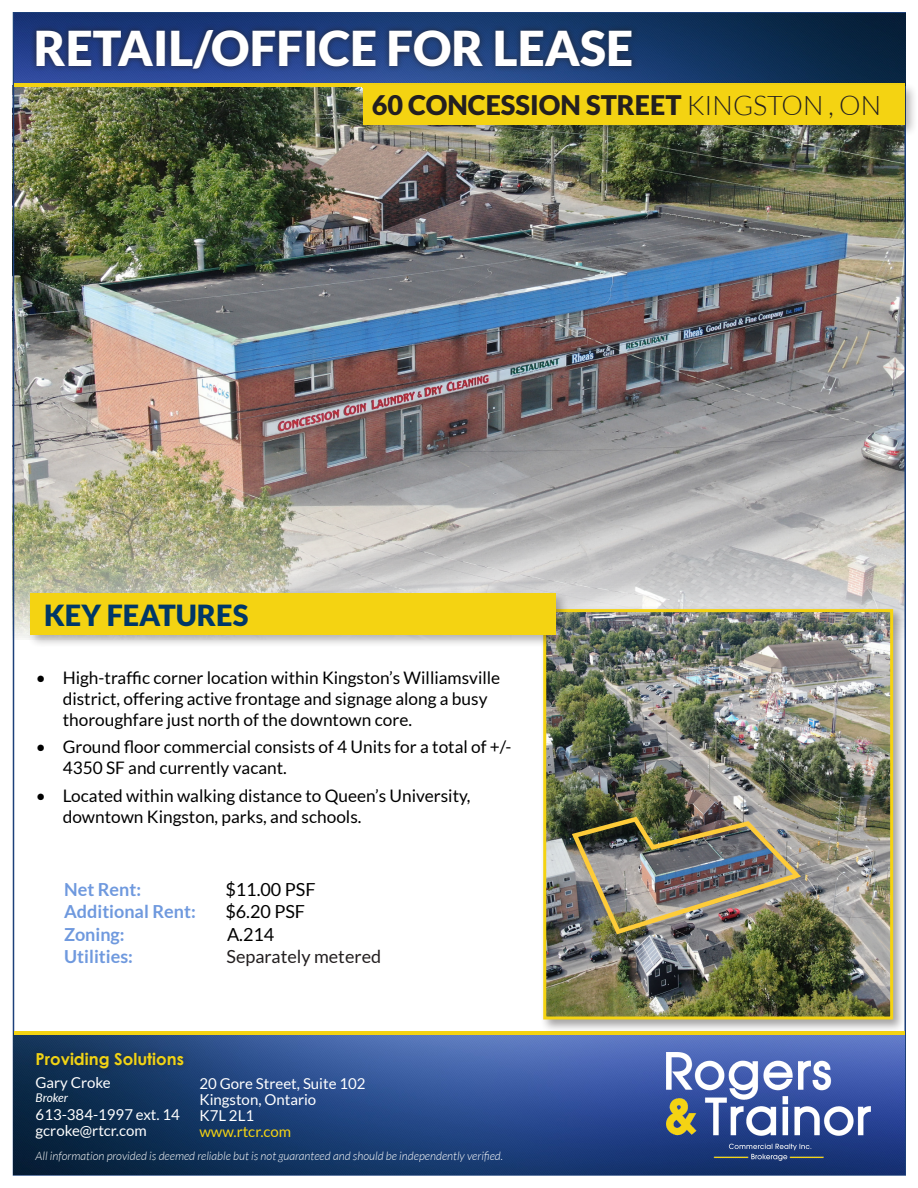
<style>
.page{position:relative;width:918px;height:1188px;background:#fff}
.page>*{position:absolute;margin:0;border:0;box-sizing:border-box;transform-origin:0 0}
.t1{font:900 48px "Lato";color:#fff}
.t2{font:900 29.1px "Lato";color:#003767}
.t3{font:900 27px "Lato";color:#231f20}
.t4{font:700 18px "Lato";color:#6f99de}
.t5{font:18px "Lato";color:#000}
.t6{font:18px "Lato";color:#231f20}
.t7{font:17.25px/21px "Lato";color:#000}
.t8{font:700 16.5px "Century Gothic";color:#f1d315}
.t9{font:15px "Lato";color:#fff}
.t10{font:15px "Lato";color:#f4d312}
.t11{font:italic 12px "Lato";color:#fff}
.t12{font:italic 300 11.7px "Lato";color:#fff}
.s1{font-weight:300}
</style>
<div class="page">
<img style="left:12px;top:12px;width:894px;height:1164px">
<img style="left:14px;top:1035px;width:890px;height:140px">
<hr style="left:14px;top:1032px;width:890px;height:3px;background:#f4d312">
<div style="left:30px;top:1046px;width:160px;height:29px;background:#231f20;opacity:.5"></div>
<img style="left:666px;top:1052px;width:205px;height:109px">
<img style="left:14px;top:14px;width:891px;height:70px">
<hr style="left:14px;top:84px;width:890px;height:3px;background:#f4d312">
<div style="left:30px;top:23px;width:608px;height:52px;background:#231f20;opacity:.75"></div>
<div style="left:540px;top:606px;width:366px;height:426px;background:#231f20;opacity:.41"></div>
<img style="left:547px;top:613px;width:342px;height:403px">
<div style="left:543px;top:609px;width:350px;height:411px;border:3px solid #f4d312"></div>
<div style="left:359px;top:82px;width:559px;height:56px;background:#231f20;opacity:.32"></div>
<div style="left:363px;top:85px;width:541px;height:40px;background:#f4d312"></div>
<div style="left:27px;top:590px;width:542px;height:58px;background:#231f20;opacity:.32"></div>
<div style="left:30px;top:594px;width:526px;height:41px;background:#f4d312"></div>
<img style="left:569px;top:814px;width:236px;height:123px">
<p class="t1" style="left:34px;top:20px;width:601px">RETAIL/OFFICE FOR LEASE</p>
<p class="t3" style="left:372px;top:89px;width:511px">60 CONCESSION STREET <span class="s1">KINGSTON , ON</span></p>
<p class="t2" style="left:44px;top:598px;width:206px">KEY FEATURES</p>
<p class="t7" style="left:63px;top:667px;width:439px;text-indent:-27px">• High-traffic corner location within Kingston’s Williamsville district, offering active frontage and signage along a busy thoroughfare just north of the downtown core.</p>
<p class="t7" style="left:63px;top:736px;width:450px;text-indent:-27px">• Ground floor commercial consists of 4 Units for a total of +/-<br>4350 SF and currently vacant.</p>
<p class="t7" style="left:63px;top:785px;width:409px;text-indent:-27px">• Located within walking distance to Queen’s University, downtown Kingston, parks, and schools.</p>
<p class="t4" style="left:64px;top:879px;width:79px">Net Rent:</p>
<p class="t5" style="left:225px;top:879px;width:92px">$11.00 PSF</p>
<p class="t4" style="left:64px;top:901px;width:133px">Additional Rent:</p>
<p class="t5" style="left:225px;top:902px;width:81px">$6.20 PSF</p>
<p class="t4" style="left:64px;top:924px;width:62px">Zoning:</p>
<p class="t5" style="left:227px;top:924px;width:49px">A.214</p>
<p class="t4" style="left:64px;top:946px;width:70px">Utilities:</p>
<p class="t6" style="left:227px;top:947px;width:156px">Separately metered</p>
<p class="t8" style="left:36px;top:1047px;width:150px">Providing Solutions</p>
<p class="t9" style="left:36px;top:1074px;width:77px">Gary Croke</p>
<p class="t11" style="left:36px;top:1091px;width:34px">Broker</p>
<p class="t9" style="left:36px;top:1106px;width:146px">613-384-1997 ext. 14</p>
<p class="t9" style="left:36px;top:1122px;width:113px">gcroke@rtcr.com</p>
<p class="t9" style="left:199px;top:1075px;width:168px">20 Gore Street, Suite 102</p>
<p class="t9" style="left:199px;top:1091px;width:118px">Kingston, Ontario</p>
<p class="t9" style="left:199px;top:1107px;width:56px">K7L 2L1</p>
<p class="t10" style="left:199px;top:1123px;width:93px">www.rtcr.com</p>
<p class="t12" style="left:36px;top:1149px;width:469px">All information provided is deemed reliable but is not guaranteed and should be independently verified.</p>
</div>
